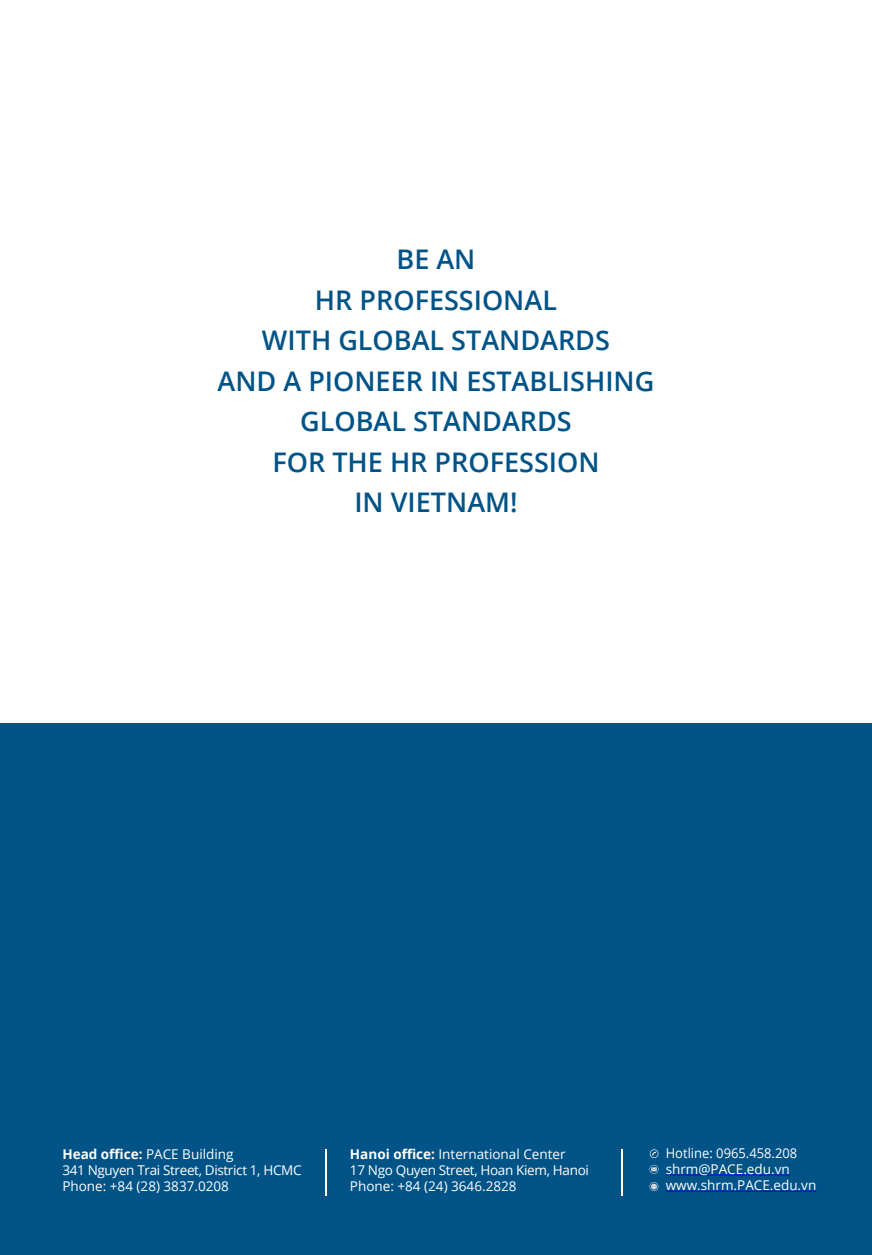
<style>
.page{position:relative;width:872px;height:1255px;background:#fff}
.page>*{position:absolute;margin:0;border:0;box-sizing:border-box;transform-origin:0 0}
.t1{font:600 27px/40.5px "Open Sans";color:#005387;text-align:center}
.t2{font:13.5px/16.2px "Open Sans";color:#fff}
.t3{font:13.5px/16.2px "Open Sans";letter-spacing:-.025em;color:#fff}
.t4{font:13.5px/16.2px "Open Sans";color:#fff;scale:.96 1}
.s1{font-weight:700}
</style>
<div class="page">
<div style="left:0;top:723px;width:872px;height:531px;background:#005387"></div>
<hr style="left:665px;top:1174px;width:124px;height:1px;background:#00f">
<hr style="left:665px;top:1190px;width:151px;height:1px;background:#00f">
<svg style="left:649px;top:1164px;width:9px;height:9px"></svg>
<svg style="left:649px;top:1182px;width:9px;height:8px"></svg>
<svg style="left:650px;top:1149px;width:8px;height:8px"></svg>
<hr style="left:326px;top:1149px;width:1px;height:47px;background:#fff">
<hr style="left:621px;top:1149px;width:1px;height:47px;background:#fff">
<p class="t1" style="left:218px;top:239px;width:438px">BE AN<br>HR PROFESSIONAL<br>WITH GLOBAL STANDARDS<br>AND A PIONEER IN ESTABLISHING<br>GLOBAL STANDARDS<br>FOR THE HR PROFESSION<br>IN VIETNAM!</p>
<p class="t3" style="left:62px;top:1145px;width:241px"><span class="s1">Head office:</span> PACE Building<br>341 Nguyen Trai Street, District 1, HCMC<br>Phone: +84 (28) 3837.0208</p>
<p class="t2" style="left:350px;top:1145px;width:240px"><span class="s1">Hanoi office:</span> International Center<br>17 Ngo Quyen Street, Hoan Kiem, Hanoi<br>Phone: +84 (24) 3646.2828</p>
<p class="t4" style="left:665px;top:1144px;width:158px">Hotline: 0965.458.208 shrm@PACE.edu.vn www.shrm.PACE.edu.vn</p>
</div>
